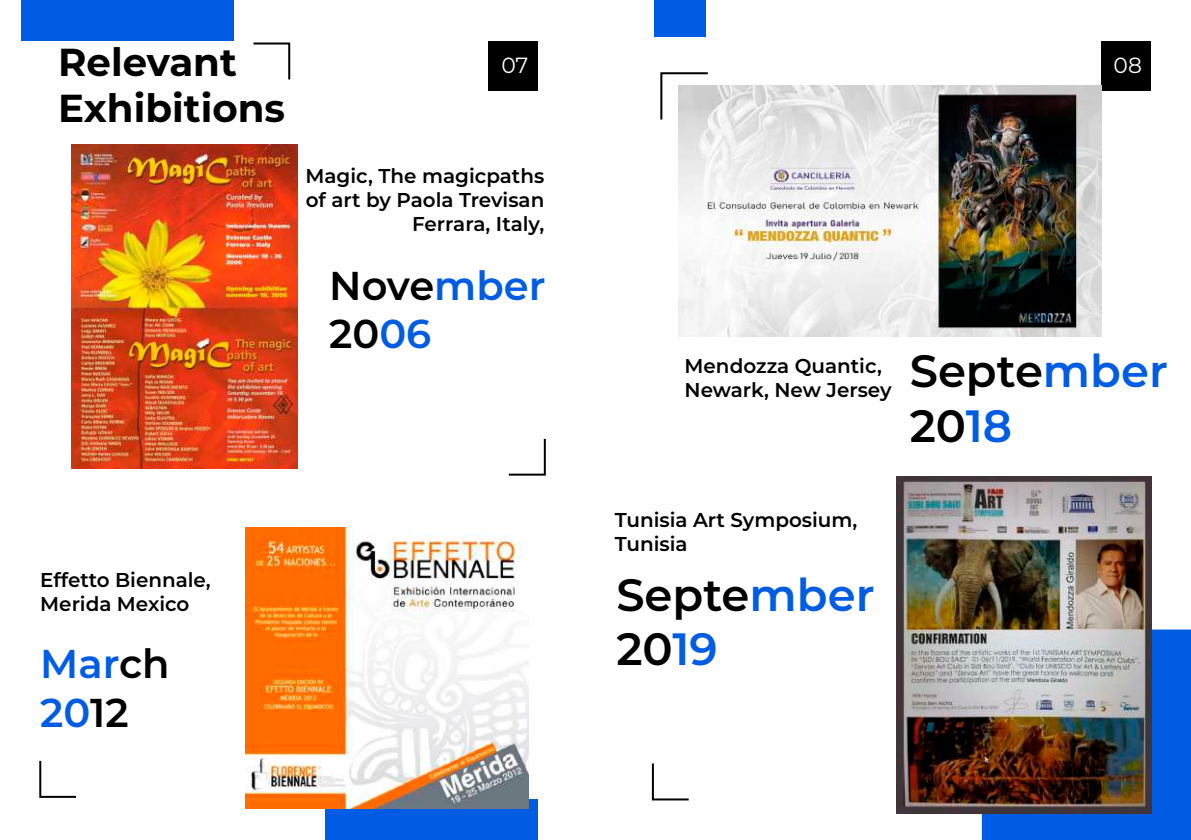
<style>
.page{position:relative;width:1191px;height:840px;background:#fff}
.page>*{position:absolute;margin:0;border:0;box-sizing:border-box;transform-origin:0 0}
.t1{font:600 45.2px/54.2px "Montserrat";color:#000}
.t2{font:600 40.2px/48.2px "Montserrat";color:#000}
.t3{font:600 40.2px/48.2px "Montserrat";letter-spacing:-.005em;color:#005de3}
.t4{font:700 39px/46.8px "Montserrat";color:#000}
.t5{font:22px "Montserrat";color:#fff}
.t6{font:600 20px/24px "Montserrat";color:#000}
.s1{color:#005de3}
.s2{color:#000}
</style>
<div class="page">
<div style="left:21px;top:0;width:213px;height:41px;background:#005de3"></div>
<div style="left:325px;top:798px;width:213px;height:41px;background:#005de3"></div>
<div style="left:489px;top:41px;width:49px;height:49px;background:#000"></div>
<svg style="left:508px;top:438px;width:38px;height:38px"></svg>
<svg style="left:39px;top:760px;width:38px;height:38px"></svg>
<img style="left:71px;top:144px;width:226px;height:324px">
<img style="left:245px;top:527px;width:283px;height:281px">
<div style="left:982px;top:629px;width:209px;height:210px;background:#005de3"></div>
<div style="left:654px;top:0;width:52px;height:36px;background:#005de3"></div>
<div style="left:1101px;top:41px;width:49px;height:49px;background:#000"></div>
<svg style="left:660px;top:72px;width:48px;height:49px"></svg>
<img style="left:679px;top:85px;width:422px;height:252px">
<svg style="left:253px;top:42px;width:38px;height:38px"></svg>
<svg style="left:651px;top:763px;width:38px;height:38px"></svg>
<img style="left:896px;top:476px;width:255px;height:337px">
<h3 class="t4" style="left:58px;top:36px;width:228px">Relevant<br>Exhibitions</h3>
<p class="t5" style="left:501px;top:50px;width:29px">07</p>
<p class="t6" style="left:305px;top:163px;width:240px;text-align:right">Magic, The magicpaths of art by Paola Trevisan<br>Ferrara, Italy,</p>
<h2 class="t2" style="left:329px;top:260px;width:218px">Nove<span class="s1">mber<br></span>20<span class="s1">06</span></h2>
<p class="t6" style="left:40px;top:566px;width:172px">Effetto Biennale,<br>Merida Mexico</p>
<h2 class="t3" style="left:40px;top:637px;width:131px">Mar<span class="s2">ch<br></span>20<span class="s2">12</span></h2>
<p class="t5" style="left:1113px;top:50px;width:30px">08</p>
<p class="t6" style="left:684px;top:353px;width:208px">Mendozza Quantic,<br>Newark, New Jersey</p>
<h1 class="t1" style="left:909px;top:342px;width:260px">Septe<span class="s1">mber<br></span>20<span class="s1">18</span></h1>
<p class="t6" style="left:615px;top:507px;width:244px">Tunisia Art Symposium,<br>Tunisia</p>
<h1 class="t1" style="left:616px;top:565px;width:260px">Septe<span class="s1">mber<br></span>20<span class="s1">19</span></h1>
</div>
